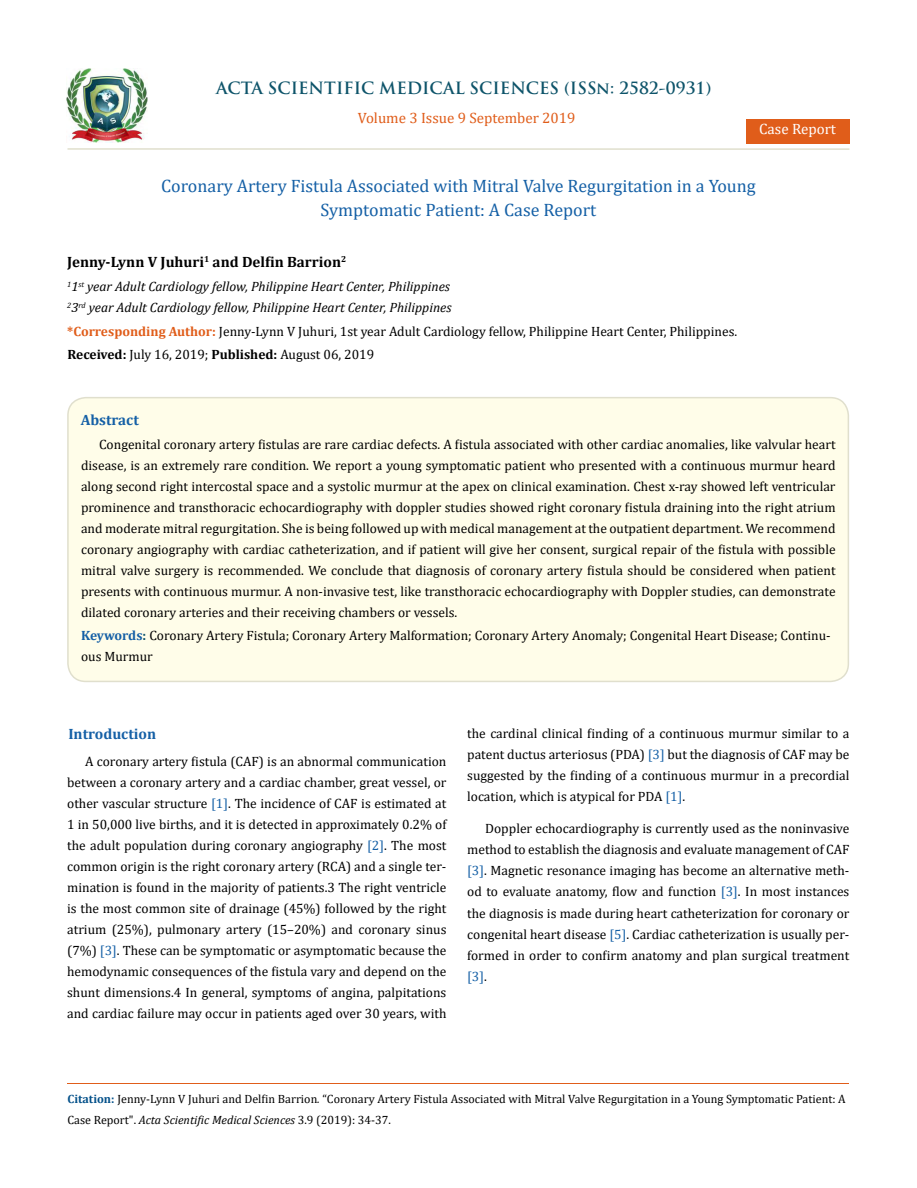
<style>
.page{position:relative;width:917px;height:1188px;background:#fff}
.page>*{position:absolute;margin:0;border:0;box-sizing:border-box;transform-origin:0 0}
.t1{font:18px/24px "Cambria";color:#1560a6;text-align:center}
.t2{font:700 16.5px "Trajan Pro";color:#0e546a}
.t3{font:700 15px "Cambria";color:#000}
.t4{font:15px "Cambria";color:#e05d1a}
.t5{font:700 15px "Cambria";color:#1560a6}
.t6{font:15px "Cambria";color:#fff}
.t7{font:13.5px/21px "Cambria";color:#000;text-align:justify}
.t8{font:italic 13.5px/21px "Cambria";color:#000}
.t9{font:12px/21px "Cambria";color:#000}
.s1{font-weight:700;color:#e05d1a}
.s2{font-weight:700}
.s3{font-weight:700;color:#1560a6}
.s4{font-weight:700;color:#0e546a}
.s5{color:#1560a6}
.s6{font-weight:700;color:#035089}
.s7{font-style:italic}
</style>
<div class="page">
<img style="left:67px;top:68px;width:80px;height:74px">
<div style="left:745px;top:119px;width:104px;height:24px;background:#e05d1a"></div>
<div style="left:68px;top:398px;width:780px;height:283px;background:#fffde9;border-radius:18px"></div>
<div style="left:67px;top:397px;width:782px;height:285px;border:2px solid #e0dfcd;border-radius:18px"></div>
<hr style="left:67px;top:1084px;width:782px;height:1px;background:#e05d1a">
<hr style="left:67px;top:148px;width:782px;height:2px;background:#e0dfcd">
<p class="t2" style="left:216px;top:77px;width:497px">ACTA SCIENTIFIC MEDICAL SCIENCES (ISSn: 2582-0931)</p>
<p class="t4" style="left:358px;top:109px;width:219px">Volume 3 Issue 9 September 2019</p>
<p class="t6" style="left:759px;top:120px;width:78px">Case Report</p>
<h1 class="t1" style="left:161px;top:174px;width:596px">Coronary Artery Fistula Associated with Mitral Valve Regurgitation in a Young<br>Symptomatic Patient: A Case Report</h1>
<p class="t3" style="left:67px;top:251px;width:280px">Jenny-Lynn V Juhuri<sup>1</sup> and Delfin Barrion<sup>2</sup></p>
<p class="t8" style="left:67px;top:276px;width:386px"><sup>1</sup>1<sup>st</sup> year Adult Cardiology fellow, Philippine Heart Center, Philippines<br><sup>2</sup>3<sup>rd</sup> year Adult Cardiology fellow, Philippine Heart Center, Philippines</p>
<p class="t7" style="left:67px;top:320px;width:671px"><span class="s1">*Corresponding Author:</span> Jenny-Lynn V Juhuri, 1st year Adult Cardiology fellow, Philippine Heart Center, Philippines.</p>
<p class="t7" style="left:67px;top:344px;width:308px"><span class="s2">Received:</span> July 16, 2019; <span class="s2">Published:</span> August 06, 2019</p>
<p class="t5" style="left:81px;top:409px;width:60px">Abstract</p>
<p class="t7" style="left:81px;top:434px;width:756px;text-indent:18px">Congenital coronary artery fistulas are rare cardiac defects. A fistula associated with other cardiac anomalies, like valvular heart disease, is an extremely rare condition. We report a young symptomatic patient who presented with a continuous murmur heard along second right intercostal space and a systolic murmur at the apex on clinical examination. Chest x-ray showed left ventricular prominence and transthoracic echocardiography with doppler studies showed right coronary fistula draining into the right atrium and moderate mitral regurgitation. She is being followed up with medical management at the outpatient department. We recommend coronary angiography with cardiac catheterization, and if patient will give her consent, surgical repair of the fistula with possible mitral valve surgery is recommended. We conclude that diagnosis of coronary artery fistula should be considered when patient presents with continuous murmur. A non-invasive test, like transthoracic echocardiography with Doppler studies, can demonstrate dilated coronary arteries and their receiving chambers or vessels.</p>
<p class="t7" style="left:81px;top:625px;width:751px"><span class="s3">Keywords</span><span class="s4">:</span> Coronary Artery Fistula; Coronary Artery Malformation; Coronary Artery Anomaly; Congenital Heart Disease; Continu&shy;ous Murmur</p>
<p class="t5" style="left:68px;top:723px;width:89px">Introduction</p>
<p class="t7" style="left:67px;top:751px;width:381px;text-indent:18px">A coronary artery fistula (CAF) is an abnormal communication between a coronary artery and a cardiac chamber, great vessel, or other vascular structure <span class="s5">[1]</span>. The incidence of CAF is estimated at 1 in 50,000 live births, and it is detected in approximately 0.2% of the adult population during coronary angiography <span class="s5">[2]</span>. The most common origin is the right coronary artery (RCA) and a single ter&shy;mination is found in the majority of patients.3 The right ventricle is the most common site of drainage (45%) followed by the right atrium (25%), pulmonary artery (15–20%) and coronary sinus (7%) <span class="s5">[3]</span>. These can be symptomatic or asymptomatic because the hemodynamic consequences of the fistula vary and depend on the shunt dimensions.4 In general, symptoms of angina, palpitations and cardiac failure may occur in patients aged over 30 years, with</p>
<p class="t7" style="left:467px;top:723px;width:384px">the cardinal clinical finding of a continuous murmur similar to a patent ductus arteriosus (PDA) <span class="s5">[3]</span> but the diagnosis of CAF may be suggested by the finding of a continuous murmur in a precordial location, which is atypical for PDA <span class="s5">[1]</span>.</p>
<p class="t7" style="left:467px;top:818px;width:384px;text-indent:18px">Doppler echocardiography is currently used as the noninvasive method to establish the diagnosis and evaluate management of CAF <span class="s5">[3]</span>. Magnetic resonance imaging has become an alternative meth&shy;od to evaluate anatomy, flow and function <span class="s5">[3]</span>. In most instances the diagnosis is made during heart catheterization for coronary or congenital heart disease <span class="s5">[5]</span>. Cardiac catheterization is usually per&shy;formed in order to confirm anatomy and plan surgical treatment <span class="s5">[3]</span>.</p>
<p class="t9" style="left:67px;top:1088px;width:779px"><span class="s6">Citation:</span> Jenny-Lynn V Juhuri and Delfin Barrion<span class="s7">.</span> “Coronary Artery Fistula Associated with Mitral Valve Regurgitation in a Young Symptomatic Patient: A<br>Case Report". <span class="s7">Acta Scientific Medical Sciences</span> 3.9 (2019): 34-37.</p>
</div>
